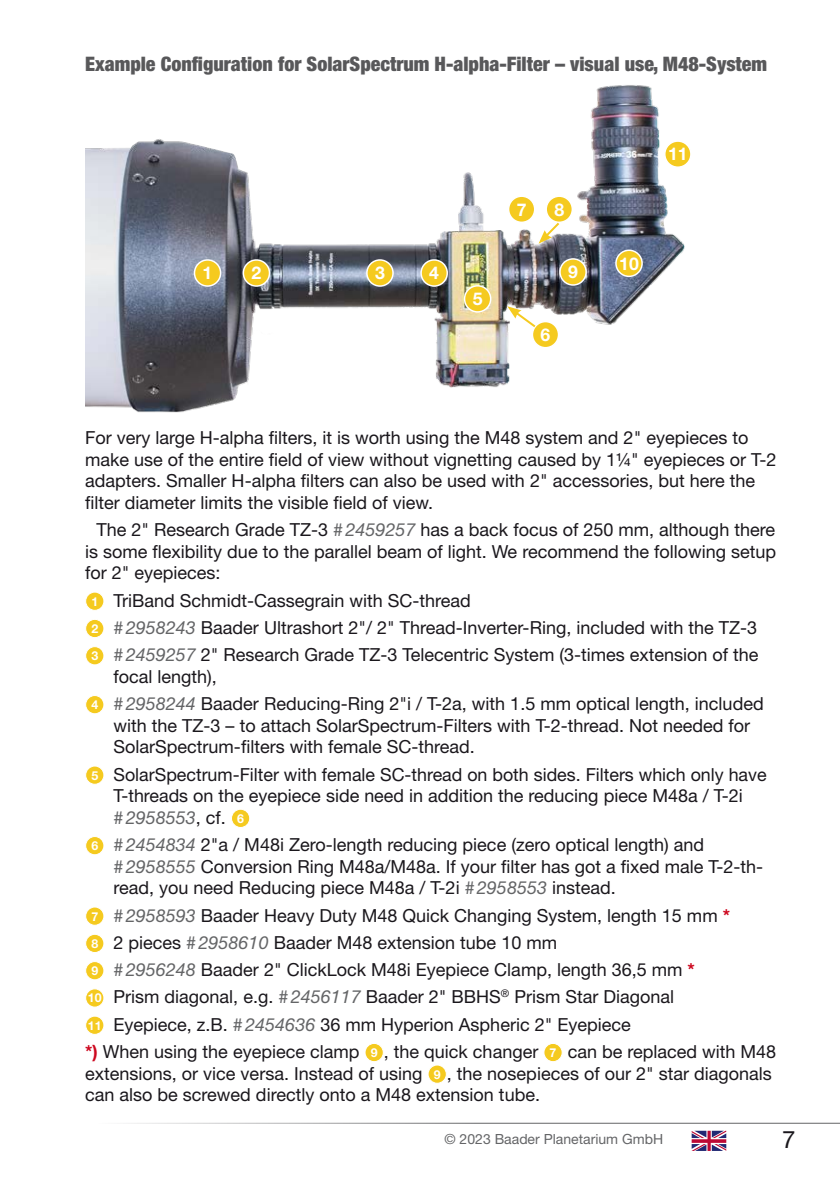
<style>
.page{position:relative;width:840px;height:1191px;background:#fff}
.page>*{position:absolute;margin:0;border:0;box-sizing:border-box;transform-origin:0 0}
.t1{font:24px "Helvetica Neue LT Std";color:#1a171c}
.t2{font:900 condensed 20px "Helvetica Neue LT Std";color:#58585a}
.t3{font:18px/21.6px "Helvetica Neue LT Std";color:#1a171c}
.t4{font:700 17.6px "Helvetica Neue LT Std";color:#fff}
.t5{font:14px "Helvetica Neue LT Std";color:#646567}
.s1{font-style:italic;color:#646567}
.s2{font-weight:700;font-size:12.4px;color:#fff}
.s3{font-weight:700;color:#cd071e}
</style>
<div class="page">
<hr style="left:98px;top:1122px;width:741px;height:1px;background:#646567">
<svg style="left:691px;top:1130px;width:34px;height:21px"></svg>
<img style="left:85px;top:85px;width:604px;height:327px">
<div style="left:86px;top:592px;width:18px;height:18px;background:#f5ca1f;border-radius:50%"></div>
<div style="left:85px;top:591px;width:19px;height:20px;border:1px solid #fff;border-radius:50%"></div>
<div style="left:86px;top:619px;width:18px;height:18px;background:#f5ca1f;border-radius:50%"></div>
<div style="left:85px;top:619px;width:19px;height:19px;border:1px solid #fff;border-radius:50%"></div>
<div style="left:86px;top:646px;width:18px;height:19px;background:#f5ca1f;border-radius:50%"></div>
<div style="left:85px;top:646px;width:19px;height:19px;border:1px solid #fff;border-radius:50%"></div>
<div style="left:86px;top:695px;width:18px;height:19px;background:#f5ca1f;border-radius:50%"></div>
<div style="left:85px;top:695px;width:19px;height:19px;border:1px solid #fff;border-radius:50%"></div>
<div style="left:86px;top:766px;width:18px;height:18px;background:#f5ca1f;border-radius:50%"></div>
<div style="left:85px;top:765px;width:19px;height:20px;border:1px solid #fff;border-radius:50%"></div>
<div style="left:231px;top:809px;width:18px;height:18px;background:#f5ca1f;border-radius:50%"></div>
<div style="left:231px;top:808px;width:19px;height:20px;border:1px solid #fff;border-radius:50%"></div>
<div style="left:86px;top:836px;width:18px;height:18px;background:#f5ca1f;border-radius:50%"></div>
<div style="left:85px;top:836px;width:19px;height:19px;border:1px solid #fff;border-radius:50%"></div>
<div style="left:86px;top:907px;width:18px;height:18px;background:#f5ca1f;border-radius:50%"></div>
<div style="left:85px;top:906px;width:19px;height:19px;border:1px solid #fff;border-radius:50%"></div>
<div style="left:86px;top:934px;width:18px;height:18px;background:#f5ca1f;border-radius:50%"></div>
<div style="left:85px;top:933px;width:19px;height:20px;border:1px solid #fff;border-radius:50%"></div>
<div style="left:86px;top:961px;width:18px;height:18px;background:#f5ca1f;border-radius:50%"></div>
<div style="left:85px;top:961px;width:19px;height:19px;border:1px solid #fff;border-radius:50%"></div>
<div style="left:86px;top:988px;width:18px;height:19px;background:#f5ca1f;border-radius:50%"></div>
<div style="left:85px;top:988px;width:19px;height:19px;border:1px solid #fff;border-radius:50%"></div>
<div style="left:86px;top:1016px;width:18px;height:18px;background:#f5ca1f;border-radius:50%"></div>
<div style="left:85px;top:1015px;width:19px;height:20px;border:1px solid #fff;border-radius:50%"></div>
<div style="left:365px;top:1043px;width:18px;height:18px;background:#f5ca1f;border-radius:50%"></div>
<div style="left:364px;top:1043px;width:19px;height:19px;border:1px solid #fff;border-radius:50%"></div>
<div style="left:543px;top:1043px;width:19px;height:18px;background:#f5ca1f;border-radius:50%"></div>
<div style="left:543px;top:1043px;width:19px;height:19px;border:1px solid #fff;border-radius:50%"></div>
<div style="left:428px;top:1065px;width:18px;height:18px;background:#f5ca1f;border-radius:50%"></div>
<div style="left:427px;top:1064px;width:19px;height:19px;border:1px solid #fff;border-radius:50%"></div>
<div style="left:194px;top:260px;width:26px;height:26px;background:#f5ca1f;border-radius:50%"></div>
<div style="left:194px;top:259px;width:27px;height:28px;border:1px solid #fff;border-radius:50%"></div>
<div style="left:243px;top:260px;width:26px;height:26px;background:#f5ca1f;border-radius:50%"></div>
<div style="left:242px;top:259px;width:28px;height:28px;border:1px solid #fff;border-radius:50%"></div>
<div style="left:615px;top:250px;width:26px;height:26px;background:#f5ca1f;border-radius:50%"></div>
<div style="left:615px;top:249px;width:27px;height:28px;border:1px solid #fff;border-radius:50%"></div>
<div style="left:664px;top:141px;width:26px;height:26px;background:#f5ca1f;border-radius:50%"></div>
<div style="left:663px;top:140px;width:28px;height:28px;border:1px solid #fff;border-radius:50%"></div>
<div style="left:464px;top:286px;width:26px;height:26px;background:#f5ca1f;border-radius:50%"></div>
<div style="left:463px;top:285px;width:28px;height:28px;border:1px solid #fff;border-radius:50%"></div>
<div style="left:508px;top:196px;width:26px;height:26px;background:#f5ca1f;border-radius:50%"></div>
<div style="left:507px;top:195px;width:28px;height:28px;border:1px solid #fff;border-radius:50%"></div>
<div style="left:532px;top:321px;width:26px;height:27px;background:#f5ca1f;border-radius:50%"></div>
<div style="left:531px;top:321px;width:28px;height:27px;border:1px solid #fff;border-radius:50%"></div>
<div style="left:546px;top:196px;width:26px;height:26px;background:#f5ca1f;border-radius:50%"></div>
<div style="left:545px;top:195px;width:27px;height:28px;border:1px solid #fff;border-radius:50%"></div>
<div style="left:559px;top:259px;width:26px;height:26px;background:#f5ca1f;border-radius:50%"></div>
<div style="left:559px;top:258px;width:27px;height:28px;border:1px solid #fff;border-radius:50%"></div>
<div style="left:421px;top:260px;width:26px;height:26px;background:#f5ca1f;border-radius:50%"></div>
<div style="left:420px;top:259px;width:27px;height:28px;border:1px solid #fff;border-radius:50%"></div>
<div style="left:366px;top:260px;width:27px;height:26px;background:#f5ca1f;border-radius:50%"></div>
<div style="left:366px;top:259px;width:27px;height:28px;border:1px solid #fff;border-radius:50%"></div>
<svg style="left:507px;top:306px;width:30px;height:23px"></svg>
<svg style="left:538px;top:221px;width:23px;height:23px"></svg>
<p class="t2" style="left:85px;top:52px;width:683px">Example Configuration for SolarSpectrum H-alpha-Filter – visual use, M48-System</p>
<p class="t4" style="left:202px;top:262px;width:11px">1</p>
<p class="t4" style="left:251px;top:262px;width:11px">2</p>
<p class="t4" style="left:516px;top:198px;width:11px">7</p>
<p class="t4" style="left:554px;top:198px;width:11px">8</p>
<p class="t4" style="left:375px;top:262px;width:11px">3</p>
<p class="t4" style="left:429px;top:262px;width:11px">4</p>
<p class="t4" style="left:568px;top:261px;width:11px">9</p>
<p class="t4" style="left:472px;top:288px;width:11px">5</p>
<p class="t4" style="left:540px;top:324px;width:11px">6</p>
<p class="t4" style="left:667px;top:143px;width:21px">11</p>
<p class="t4" style="left:619px;top:252px;width:21px">10</p>
<p class="t3" style="left:85px;top:426px;width:692px">For very large H-alpha filters, it is worth using the M48 system and 2" eyepieces to make use of the entire field of view without vignetting caused by 1¼" eyepieces or T-2 adapters. Smaller H-alpha filters can also be used with 2" accessories, but here the filter diameter limits the visible field of view.</p>
<p class="t3" style="left:85px;top:518px;width:692px;text-align:justify;text-indent:11px">The 2" Research Grade TZ-3 <span class="s1">#2459257</span> has a back focus of 250 mm, although there is some flexibility due to the parallel beam of light. We recommend the following setup for 2" eyepieces:</p>
<p class="t3" style="left:91px;top:586px;width:668px;line-height:27.2px"><span class="s2">1</span> TriBand Schmidt-Cassegrain with SC-thread<br><span class="s2">2</span> <span class="s1">#2958243</span> Baader Ultrashort 2"/ 2" Thread-Inverter-Ring, included with the TZ-3<br><span class="s2">3</span> <span class="s1">#2459257</span> 2" Research Grade TZ-3 Telecentric System (3-times extension of the</p>
<p class="t3" style="left:91px;top:662px;width:673px;line-height:27.2px;text-indent:22px">focal length),<br><span class="s2">4</span> <span class="s1">#2958244</span> Baader Reducing-Ring 2"i / T-2a, with 1.5 mm optical length, included</p>
<p class="t3" style="left:113px;top:714px;width:638px">with the TZ-3 – to attach SolarSpectrum-Filters with T-2-thread. Not needed for<br>SolarSpectrum-filters with female SC-thread.</p>
<p class="t3" style="left:113px;top:763px;width:654px;text-indent:-22px"><span class="s2">5</span> SolarSpectrum-Filter with female SC-thread on both sides. Filters which only have<br>T-threads on the eyepiece side need in addition the reducing piece M48a / T-2i <span class="s1">#2958553</span>, cf. <span class="s2">6</span></p>
<p class="t3" style="left:113px;top:833px;width:651px;text-indent:-22px"><span class="s2">6</span> <span class="s1">#2454834</span> 2"a / M48i Zero-length reducing piece (zero optical length) and <span class="s1">#2958555</span> Conversion Ring M48a/M48a. If your filter has got a fixed male T-2-th&shy;read, you need Reducing piece M48a / T-2i <span class="s1">#2958553</span> instead.</p>
<p class="t3" style="left:91px;top:904px;width:639px"><span class="s2">7</span> <span class="s1">#2958593</span> Baader Heavy Duty M48 Quick Changing System, length 15 mm <span class="s3">*</span></p>
<p class="t3" style="left:91px;top:931px;width:467px"><span class="s2">8</span> 2 pieces <span class="s1">#2958610</span> Baader M48 extension tube 10 mm</p>
<p class="t3" style="left:91px;top:958px;width:604px"><span class="s2">9</span> <span class="s1">#2956248</span> Baader 2" ClickLock M48i Eyepiece Clamp, length 36,5 mm <span class="s3">*</span></p>
<p class="t3" style="left:88px;top:986px;width:587px"><span class="s2">10</span> Prism diagonal, e.g. <span class="s1">#2456117</span> Baader 2" BBHS<sup>®</sup> Prism Star Diagonal</p>
<p class="t3" style="left:88px;top:1013px;width:544px"><span class="s2">11</span> Eyepiece, z.B. <span class="s1">#2454636</span> 36 mm Hyperion Aspheric 2" Eyepiece</p>
<p class="t3" style="left:85px;top:1040px;width:692px"><span class="s3">*)</span> When using the eyepiece clamp <span class="s2">9</span> , the quick changer <span class="s2">7</span> can be replaced with M48</p>
<p class="t3" style="left:85px;top:1062px;width:688px">extensions, or vice versa. Instead of using <span class="s2">9</span> , the nosepieces of our 2" star diagonals can also be screwed directly onto a M48 extension tube.</p>
<p class="t5" style="left:444px;top:1130px;width:220px">© 2023 Baader Planetarium GmbH</p>
<h1 class="t1" style="left:781px;top:1125px;width:15px">7</h1>
</div>
